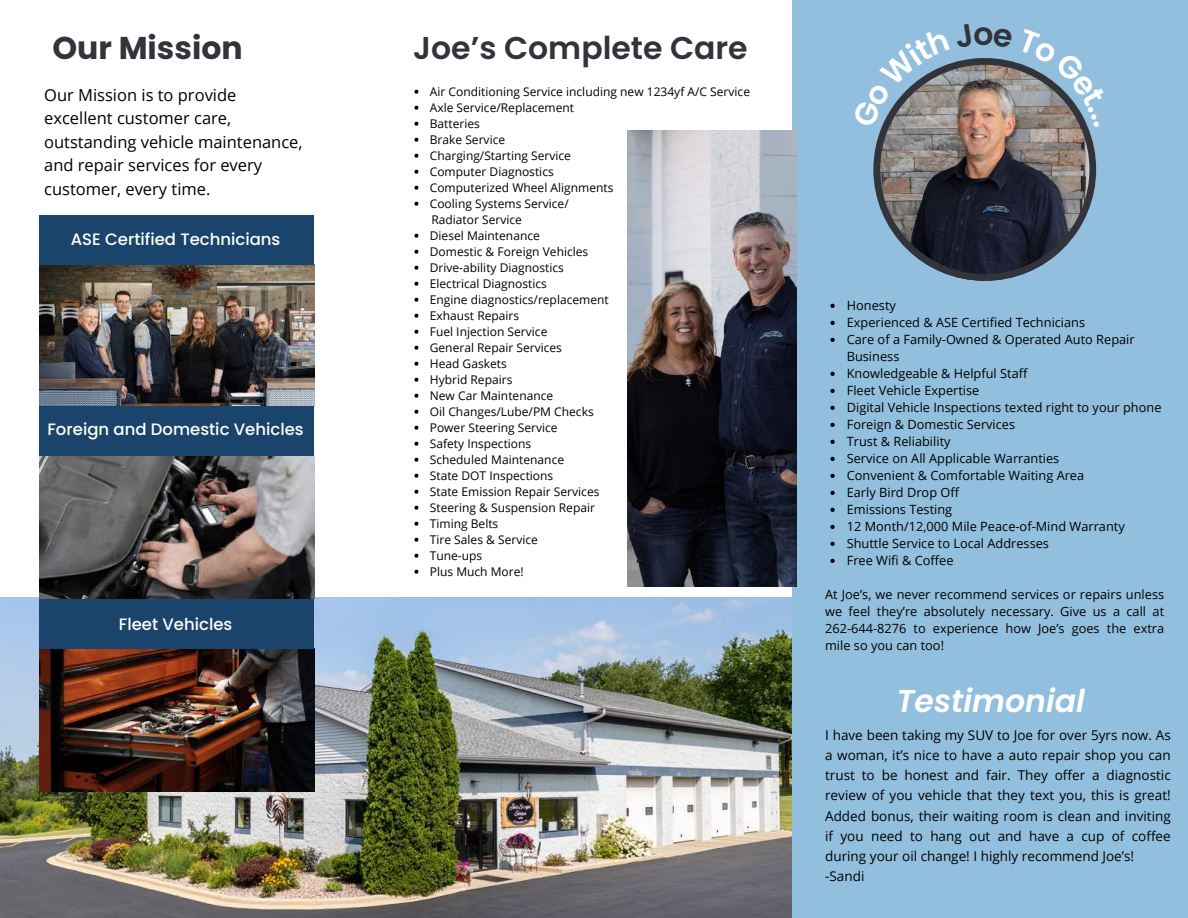
<style>
.page{position:relative;width:1188px;height:918px;background:#fff}
.page>*{position:absolute;margin:0;border:0;box-sizing:border-box;transform-origin:0 0}
.t1{font:600 31.5px "Poppins";color:#31343b}
.t2{font:italic 600 31.5px "Poppins";color:#fff}
.t3{font:700 31.5px "Poppins";color:#31343b}
.t4{font:16.5px/23.7px "Open Sans";color:#000}
.t5{font:500 16.5px "Poppins";color:#fff}
.t6{font:13.5px/20.2px "Open Sans";color:#000}
.t7{font:12.75px/17px "Open Sans";color:#000}
.t8{font:12px/16px "Open Sans";color:#000}
</style>
<div class="page">
<img style="left:0;top:597px;width:792px;height:321px">
<div style="left:792px;top:0;width:396px;height:918px;background:#93bfde"></div>
<img style="left:40px;top:264px;width:274px;height:142px">
<img style="left:40px;top:456px;width:274px;height:142px">
<div style="left:40px;top:215px;width:274px;height:49px;background:#1a446c"></div>
<div style="left:40px;top:406px;width:274px;height:50px;background:#1a446c"></div>
<img style="left:40px;top:649px;width:274px;height:142px">
<div style="left:40px;top:599px;width:274px;height:50px;background:#1a446c"></div>
<img style="left:873px;top:58px;width:223px;height:223px">
<svg style="left:414px;top:90px;width:4px;height:4px"></svg>
<svg style="left:414px;top:106px;width:4px;height:4px"></svg>
<svg style="left:414px;top:122px;width:4px;height:4px"></svg>
<svg style="left:414px;top:138px;width:4px;height:4px"></svg>
<svg style="left:414px;top:154px;width:4px;height:4px"></svg>
<svg style="left:414px;top:170px;width:4px;height:4px"></svg>
<svg style="left:414px;top:186px;width:4px;height:4px"></svg>
<svg style="left:414px;top:202px;width:4px;height:4px"></svg>
<svg style="left:414px;top:234px;width:4px;height:4px"></svg>
<svg style="left:414px;top:250px;width:4px;height:4px"></svg>
<svg style="left:414px;top:266px;width:4px;height:4px"></svg>
<svg style="left:414px;top:282px;width:4px;height:4px"></svg>
<svg style="left:414px;top:298px;width:4px;height:4px"></svg>
<svg style="left:414px;top:314px;width:4px;height:4px"></svg>
<svg style="left:414px;top:330px;width:4px;height:4px"></svg>
<svg style="left:414px;top:346px;width:4px;height:4px"></svg>
<svg style="left:414px;top:362px;width:4px;height:4px"></svg>
<svg style="left:414px;top:378px;width:4px;height:4px"></svg>
<svg style="left:414px;top:394px;width:4px;height:4px"></svg>
<svg style="left:414px;top:410px;width:4px;height:4px"></svg>
<svg style="left:414px;top:426px;width:4px;height:4px"></svg>
<svg style="left:414px;top:442px;width:4px;height:4px"></svg>
<svg style="left:414px;top:458px;width:4px;height:4px"></svg>
<svg style="left:414px;top:474px;width:4px;height:4px"></svg>
<svg style="left:414px;top:490px;width:4px;height:4px"></svg>
<svg style="left:414px;top:506px;width:4px;height:4px"></svg>
<svg style="left:414px;top:522px;width:4px;height:4px"></svg>
<svg style="left:414px;top:538px;width:4px;height:4px"></svg>
<svg style="left:414px;top:554px;width:4px;height:4px"></svg>
<svg style="left:414px;top:570px;width:4px;height:4px"></svg>
<img style="left:628px;top:130px;width:168px;height:457px">
<svg style="left:830px;top:304px;width:5px;height:4px"></svg>
<svg style="left:830px;top:321px;width:5px;height:4px"></svg>
<svg style="left:830px;top:338px;width:5px;height:4px"></svg>
<svg style="left:830px;top:372px;width:5px;height:4px"></svg>
<svg style="left:830px;top:389px;width:5px;height:4px"></svg>
<svg style="left:830px;top:406px;width:5px;height:4px"></svg>
<svg style="left:830px;top:423px;width:5px;height:4px"></svg>
<svg style="left:830px;top:440px;width:5px;height:4px"></svg>
<svg style="left:830px;top:457px;width:5px;height:4px"></svg>
<svg style="left:830px;top:474px;width:5px;height:4px"></svg>
<svg style="left:830px;top:491px;width:5px;height:4px"></svg>
<svg style="left:830px;top:508px;width:5px;height:4px"></svg>
<svg style="left:830px;top:525px;width:5px;height:4px"></svg>
<svg style="left:830px;top:542px;width:5px;height:4px"></svg>
<svg style="left:830px;top:559px;width:5px;height:4px"></svg>
<svg style="left:873px;top:58px;width:99px;height:70px"></svg>
<svg style="left:993px;top:58px;width:103px;height:69px"></svg>
<h1 class="t3" style="left:53px;top:30px;width:192px">Our Mission</h1>
<h2 class="t4" style="left:44px;top:82px;width:260px">Our Mission is to provide excellent customer care, outstanding vehicle maintenance, and repair services for every customer, every time.</h2>
<h2 class="t5" style="left:71px;top:230px;width:211px">ASE Certified Technicians</h2>
<h2 class="t5" style="left:47px;top:420px;width:258px">Foreign and Domestic Vehicles</h2>
<h2 class="t5" style="left:119px;top:615px;width:115px">Fleet Vehicles</h2>
<h1 class="t1" style="left:413px;top:30px;width:336px">Joe’s Complete Care</h1>
<p class="t8" style="left:430px;top:83px;width:322px">Air Conditioning Service including new 1234yf A/C Service<br>Axle Service/Replacement<br>Batteries<br>Brake Service<br>Charging/Starting Service<br>Computer Diagnostics<br>Computerized Wheel Alignments<br>Cooling Systems Service/<br>Radiator Service<br>Diesel Maintenance<br>Domestic &amp; Foreign Vehicles<br>Drive-ability Diagnostics<br>Electrical Diagnostics<br>Engine diagnostics/replacement<br>Exhaust Repairs<br>Fuel Injection Service<br>General Repair Services<br>Head Gaskets<br>Hybrid Repairs<br>New Car Maintenance<br>Oil Changes/Lube/PM Checks<br>Power Steering Service<br>Safety Inspections<br>Scheduled Maintenance<br>State DOT Inspections<br>State Emission Repair Services<br>Steering &amp; Suspension Repair<br>Timing Belts<br>Tire Sales &amp; Service<br>Tune-ups<br>Plus Much More!</p>
<h1 class="t1" style="left:973px;top:16px;width:22px">o</h1>
<p class="t7" style="left:847px;top:297px;width:316px">Honesty<br>Experienced &amp; ASE Certified Technicians<br>Care of a Family-Owned &amp; Operated Auto Repair<br>Business<br>Knowledgeable &amp; Helpful Staff<br>Fleet Vehicle Expertise<br>Digital Vehicle Inspections texted right to your phone<br>Foreign &amp; Domestic Services<br>Trust &amp; Reliability<br>Service on All Applicable Warranties<br>Convenient &amp; Comfortable Waiting Area<br>Early Bird Drop Off<br>Emissions Testing<br>12 Month/12,000 Mile Peace-of-Mind Warranty<br>Shuttle Service to Local Addresses<br>Free Wifi &amp; Coffee</p>
<p class="t7" style="left:825px;top:586px;width:341px;text-align:justify">At Joe’s, we never recommend services or repairs unless we feel they’re absolutely necessary. Give us a call at 262-644-8276 to experience how Joe’s goes the extra mile so you can too!</p>
<h1 class="t2" style="left:896px;top:682px;width:190px">Testimonial</h1>
<p class="t6" style="left:825px;top:724px;width:347px">I have been taking my SUV to Joe for over 5yrs now. As a woman, it’s nice to have a auto repair shop you can trust to be honest and fair. They offer a diagnostic review of you vehicle that they text you, this is great!<br>Added bonus, their waiting room is clean and inviting if you need to hang out and have a cup of coffee during your oil change! I highly recommend Joe’s! -Sandi</p>
</div>
